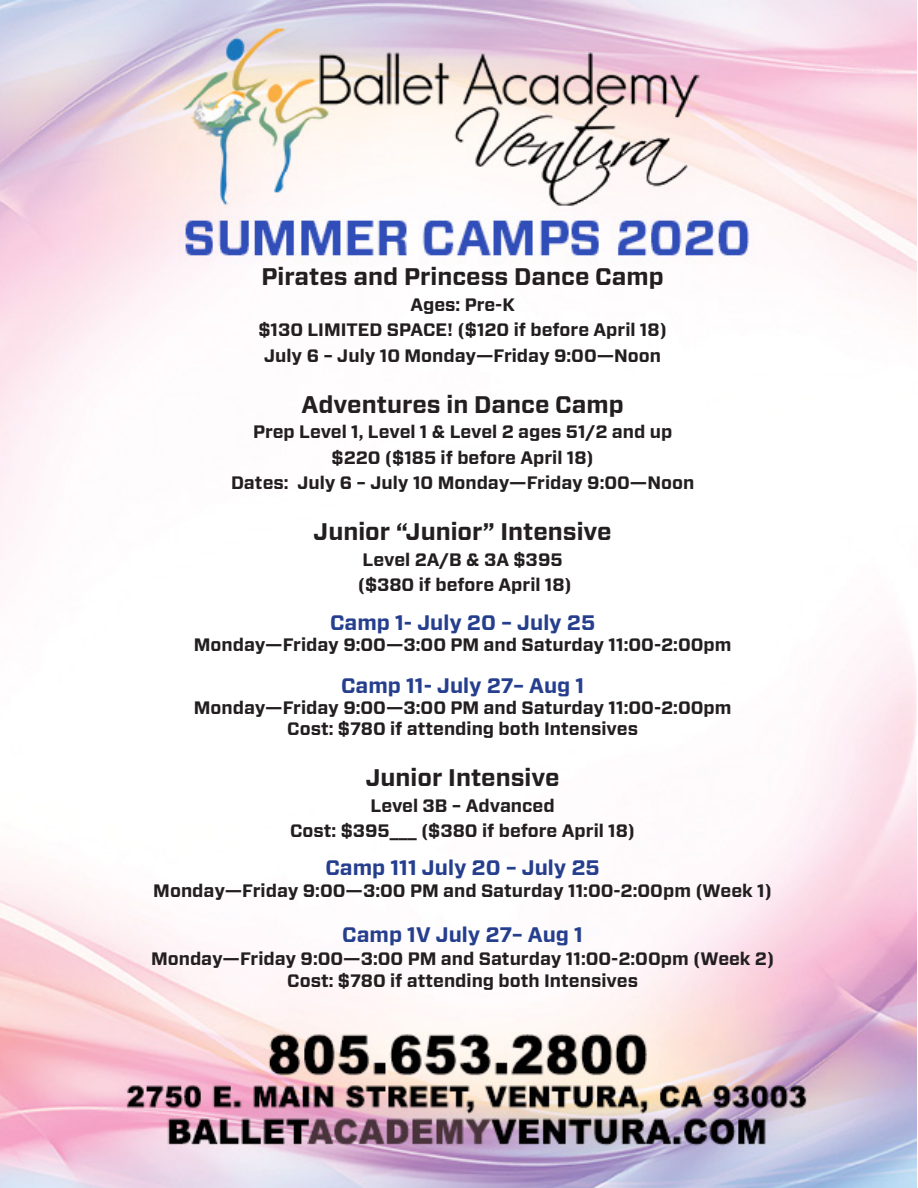
<style>
.page{position:relative;width:918px;height:1188px;background:#fff}
.page>*{position:absolute;margin:0;border:0;box-sizing:border-box;transform-origin:0 0}
.t1{font:700 24px "Vitesse Sans";color:#231f20}
.t2{font:700 21px "Vitesse Sans";color:#253f8e}
.t3{font:700 18px "Vitesse Sans";color:#231f20}
</style>
<div class="page">
<img style="left:0;top:0;width:916px;height:1188px">
<p class="t1" style="left:262px;top:261px;width:404px">Pirates and Princess Dance Camp</p>
<p class="t3" style="left:410px;top:292px;width:106px">Ages: Pre-K</p>
<p class="t3" style="left:258px;top:318px;width:410px">$130 LIMITED SPACE! ($120 if before April 18)</p>
<p class="t3" style="left:264px;top:343px;width:398px">July 6 – July 10 Monday—Friday 9:00—Noon</p>
<p class="t1" style="left:302px;top:388px;width:324px">Adventures in Dance Camp</p>
<p class="t3" style="left:253px;top:420px;width:421px">Prep Level 1, Level 1 &amp; Level 2 ages 51/2 and up</p>
<p class="t3" style="left:332px;top:445px;width:264px">$220 ($185 if before April 18)</p>
<p class="t3" style="left:231px;top:471px;width:465px">Dates: July 6 – July 10 Monday—Friday 9:00—Noon</p>
<p class="t1" style="left:314px;top:516px;width:300px">Junior “Junior” Intensive</p>
<p class="t3" style="left:363px;top:547px;width:201px">Level 2A/B &amp; 3A $395</p>
<p class="t3" style="left:358px;top:573px;width:216px">($380 if before April 18)</p>
<p class="t2" style="left:330px;top:609px;width:267px">Camp 1- July 20 – July 25</p>
<p class="t3" style="left:194px;top:633px;width:539px">Monday—Friday 9:00—3:00 PM and Saturday 11:00-2:00pm</p>
<p class="t2" style="left:341px;top:672px;width:245px">Camp 11- July 27– Aug 1</p>
<p class="t3" style="left:194px;top:696px;width:539px">Monday—Friday 9:00—3:00 PM and Saturday 11:00-2:00pm</p>
<p class="t3" style="left:287px;top:717px;width:352px">Cost: $780 if attending both Intensives</p>
<p class="t1" style="left:366px;top:762px;width:195px">Junior Intensive</p>
<p class="t3" style="left:371px;top:793px;width:186px">Level 3B – Advanced</p>
<p class="t3" style="left:290px;top:819px;width:347px">Cost: $395___ ($380 if before April 18)</p>
<p class="t2" style="left:325px;top:853px;width:276px">Camp 111 July 20 – July 25</p>
<p class="t3" style="left:153px;top:879px;width:620px">Monday—Friday 9:00—3:00 PM and Saturday 11:00-2:00pm (Week 1)</p>
<p class="t2" style="left:342px;top:921px;width:242px">Camp 1V July 27– Aug 1</p>
<p class="t3" style="left:151px;top:946px;width:625px">Monday—Friday 9:00—3:00 PM and Saturday 11:00-2:00pm (Week 2)</p>
<p class="t3" style="left:287px;top:969px;width:352px">Cost: $780 if attending both Intensives</p>
</div>
